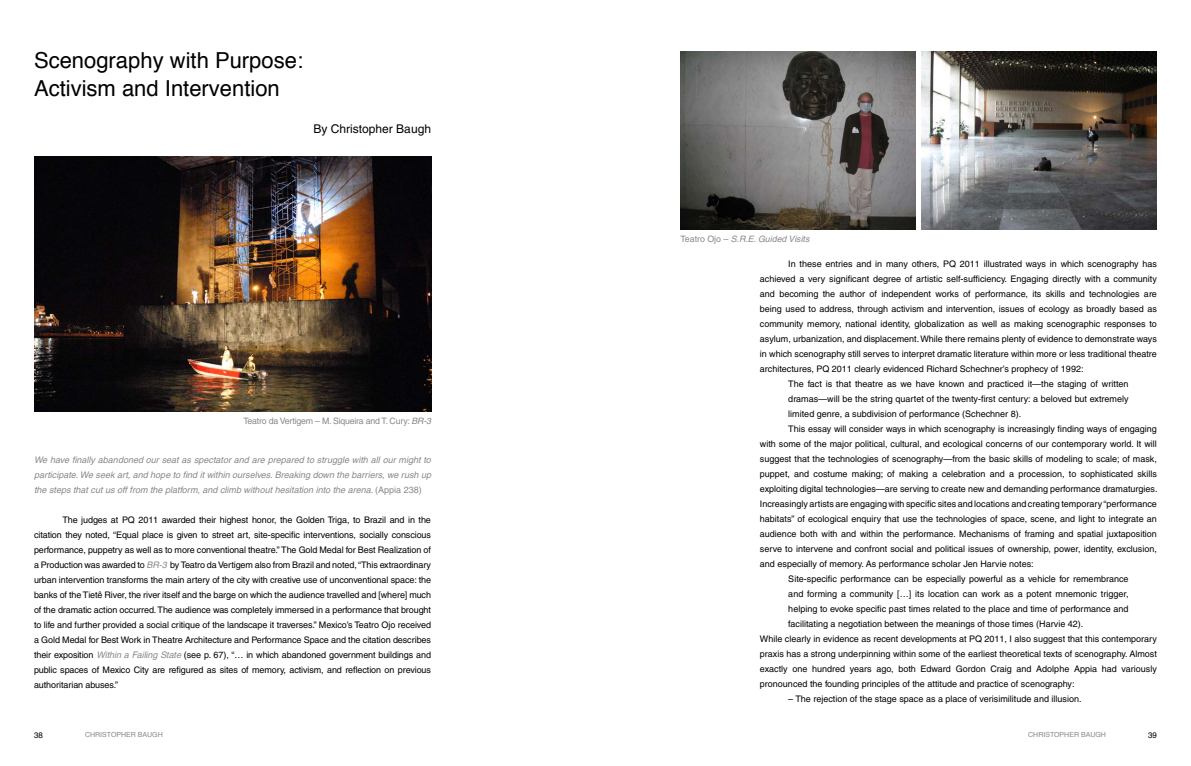
<style>
.page{position:relative;width:1191px;height:766px;background:#fff}
.page>*{position:absolute;margin:0;border:0;box-sizing:border-box;transform-origin:0 0}
.t1{font:22px/28px "Helvetica";color:#000}
.t2{font:12px "Helvetica CE";color:#000}
.t3{font:9px/15px "Helvetica CE";color:#000;text-align:justify}
.t4{font:italic 9px/15px "Helvetica CE";color:#87888a;text-align:justify}
.t5{font:8.8px "Helvetica CE";letter-spacing:-.025em;color:#87888a}
.t6{font:italic 8.8px "Helvetica CE";color:#87888a}
.t7{font:8px "Helvetica";color:#000}
.t8{font:7px "Helvetica";color:#87888a}
.s1{font-style:italic}
.s2{font-style:normal}
.s3{font-style:italic;color:#87888a}
</style>
<div class="page">
<img style="left:34px;top:156px;width:397px;height:255px">
<img style="left:680px;top:51px;width:236px;height:179px">
<img style="left:921px;top:51px;width:236px;height:179px">
<h1 class="t1" style="left:34px;top:48px;width:271px">Scenography with Purpose:<br>Activism and Intervention</h1>
<h2 class="t2" style="left:313px;top:122px;width:119px">By Christopher Baugh</h2>
<p class="t5" style="left:243px;top:415px;width:189px">Teatro da Vertigem – M. Siqueira and T. Cury: <span class="s1">BR-3</span></p>
<p class="t4" style="left:34px;top:452px;width:398px">We have finally abandoned our seat as spectator and are prepared to struggle with all our might to participate. We seek art, and hope to find it within ourselves. Breaking down the barriers, we rush up the steps that cut us off from the platform, and climb without hesitation into the arena. <span class="s2">(Appia 238)</span></p>
<p class="t3" style="left:34px;top:512px;width:398px;text-indent:28px">The judges at PQ 2011 awarded their highest honor, the Golden Triga, to Brazil and in the citation they noted, “Equal place is given to street art, site-specific interventions, socially conscious performance, puppetry as well as to more conventional theatre.” The Gold Medal for Best Realization of a Production was awarded to <span class="s3">BR-3</span> by Teatro da Vertigem also from Brazil and noted, “This extraordinary urban intervention transforms the main artery of the city with creative use of unconventional space: the banks of the Tietê River, the river itself and the barge on which the audience travelled and [where] much of the dramatic action occurred. The audience was completely immersed in a performance that brought to life and further provided a social critique of the landscape it traverses.” Mexico’s Teatro Ojo received a Gold Medal for Best Work in Theatre Architecture and Performance Space and the citation describes their exposition <span class="s3">Within a Failing State</span> (see p. 67), “… in which abandoned government buildings and public spaces of Mexico City are refigured as sites of memory, activism, and reflection on previous authoritarian abuses.”</p>
<p class="t6" style="left:680px;top:234px;width:130px"><span class="s2">Teatro Ojo –</span> S.R.E. Guided Visits</p>
<p class="t3" style="left:788px;top:256px;width:370px">In these entries and in many others, PQ 2011 illustrated ways in which scenography has</p>
<p class="t3" style="left:760px;top:271px;width:398px">achieved a very significant degree of artistic self-sufficiency. Engaging directly with a community</p>
<p class="t3" style="left:760px;top:286px;width:398px">and becoming the author of independent works of performance, its skills and technologies are</p>
<p class="t3" style="left:760px;top:301px;width:398px">being used to address, through activism and intervention, issues of ecology as broadly based as</p>
<p class="t3" style="left:760px;top:316px;width:398px">community memory, national identity, globalization as well as making scenographic responses to</p>
<p class="t3" style="left:760px;top:331px;width:398px">asylum, urbanization, and displacement. While there remains plenty of evidence to demonstrate ways</p>
<p class="t3" style="left:760px;top:346px;width:398px">in which scenography still serves to interpret dramatic literature within more or less traditional theatre</p>
<p class="t3" style="left:760px;top:361px;width:325px">architectures, PQ 2011 clearly evidenced Richard Schechner’s prophecy of 1992:</p>
<p class="t3" style="left:788px;top:376px;width:342px">The fact is that theatre as we have known and practiced it—the staging of written</p>
<p class="t3" style="left:788px;top:391px;width:342px">dramas—will be the string quartet of the twenty-first century: a beloved but extremely</p>
<p class="t3" style="left:788px;top:406px;width:234px">limited genre, a subdivision of performance (Schechner 8).</p>
<p class="t3" style="left:788px;top:421px;width:370px">This essay will consider ways in which scenography is increasingly finding ways of engaging</p>
<p class="t3" style="left:760px;top:436px;width:398px">with some of the major political, cultural, and ecological concerns of our contemporary world. It will</p>
<p class="t3" style="left:760px;top:451px;width:398px">suggest that the technologies of scenography—from the basic skills of modeling to scale; of mask,</p>
<p class="t3" style="left:760px;top:466px;width:398px">puppet, and costume making; of making a celebration and a procession, to sophisticated skills</p>
<p class="t3" style="left:760px;top:481px;width:399px">exploiting digital technologies—are serving to create new and demanding performance dramaturgies.</p>
<p class="t3" style="left:760px;top:496px;width:398px">Increasingly artists are engaging with specific sites and locations and creating temporary “performance</p>
<p class="t3" style="left:760px;top:511px;width:398px">habitats” of ecological enquiry that use the technologies of space, scene, and light to integrate an</p>
<p class="t3" style="left:760px;top:526px;width:398px">audience both with and within the performance. Mechanisms of framing and spatial juxtaposition</p>
<p class="t3" style="left:760px;top:541px;width:398px">serve to intervene and confront social and political issues of ownership, power, identity, exclusion,</p>
<p class="t3" style="left:760px;top:556px;width:275px">and especially of memory. As performance scholar Jen Harvie notes:</p>
<p class="t3" style="left:788px;top:571px;width:342px">Site-specific performance can be especially powerful as a vehicle for remembrance</p>
<p class="t3" style="left:788px;top:586px;width:342px">and forming a community […] its location can work as a potent mnemonic trigger,</p>
<p class="t3" style="left:788px;top:601px;width:342px">helping to evoke specific past times related to the place and time of performance and</p>
<p class="t3" style="left:788px;top:616px;width:297px">facilitating a negotiation between the meanings of those times (Harvie 42).</p>
<p class="t3" style="left:760px;top:631px;width:398px">While clearly in evidence as recent developments at PQ 2011, I also suggest that this contemporary</p>
<p class="t3" style="left:760px;top:646px;width:398px">praxis has a strong underpinning within some of the earliest theoretical texts of scenography. Almost</p>
<p class="t3" style="left:760px;top:661px;width:398px">exactly one hundred years ago, both Edward Gordon Craig and Adolphe Appia had variously</p>
<p class="t3" style="left:760px;top:676px;width:316px">pronounced the founding principles of the attitude and practice of scenography:</p>
<p class="t3" style="left:788px;top:691px;width:295px">– The rejection of the stage space as a place of verisimilitude and illusion.</p>
<p class="t7" style="left:34px;top:731px;width:10px">38</p>
<p class="t8" style="left:85px;top:731px;width:79px">CHRISTOPHER BAUGH</p>
<p class="t7" style="left:1148px;top:731px;width:10px">39</p>
<p class="t8" style="left:1028px;top:731px;width:79px">CHRISTOPHER BAUGH</p>
</div>
